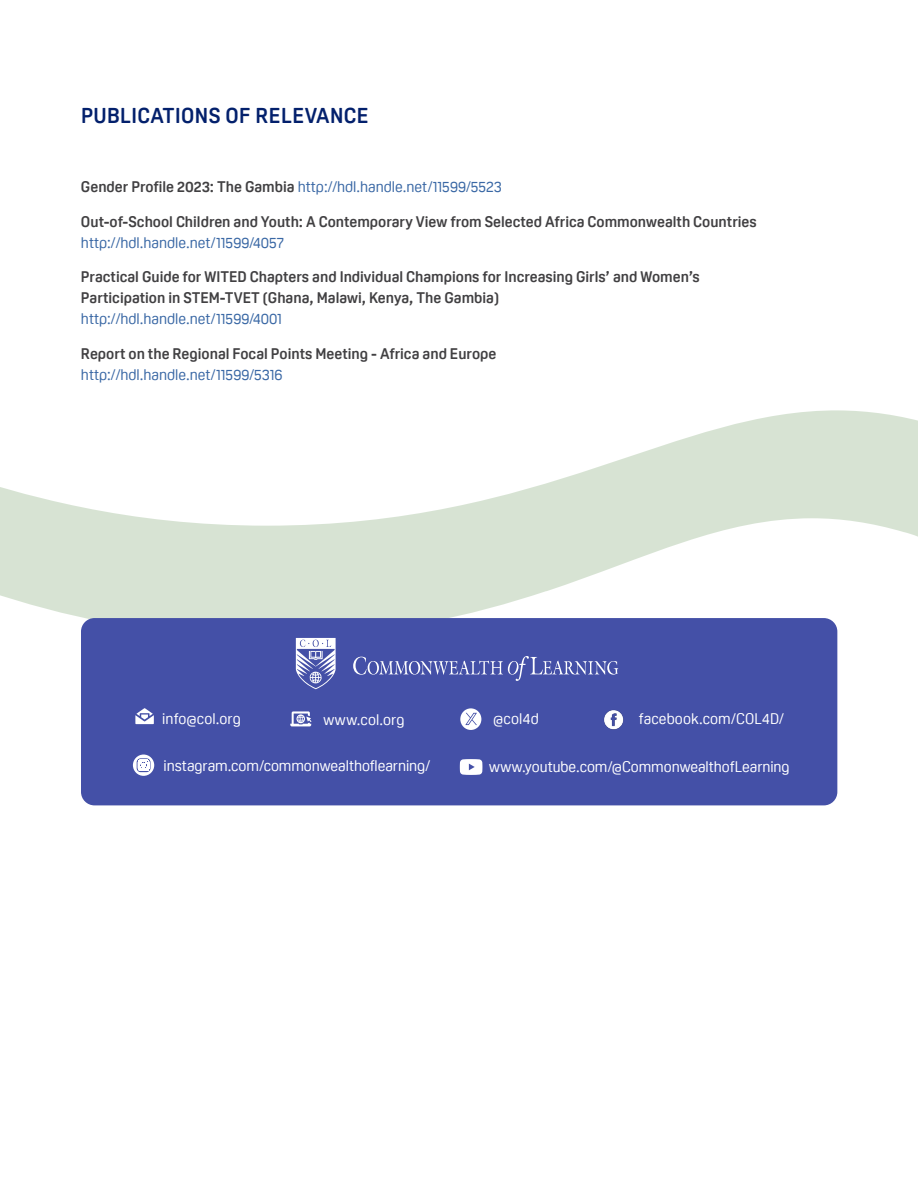
<style>
.page{position:relative;width:918px;height:1188px;background:#fff}
.page>*{position:absolute;margin:0;border:0;box-sizing:border-box;transform-origin:0 0}
.t1{font:700 21px "Oscine";letter-spacing:.02em;color:#03206c}
.t2{font:700 15px/21px "Oscine";color:#414042}
.t3{font:15px "Oscine";color:#3a68a5}
.t4{font:15px "Oscine";color:#fff}
.t5{font:condensed 15px "Helvetica Neue LT Std";letter-spacing:.015em;color:#fff}
.s1{font-weight:700;color:#414042}
</style>
<div class="page">
<svg style="left:0;top:410px;width:918px;height:227px"></svg>
<div style="left:81px;top:618px;width:756px;height:187px;background:#4450a7;border-radius:14px"></div>
<img style="left:604px;top:710px;width:20px;height:20px">
<svg style="left:460px;top:708px;width:21px;height:22px"></svg>
<svg style="left:135px;top:708px;width:19px;height:17px"></svg>
<svg style="left:133px;top:755px;width:21px;height:21px"></svg>
<svg style="left:353px;top:656px;width:265px;height:25px"></svg>
<svg style="left:296px;top:638px;width:40px;height:51px"></svg>
<svg style="left:460px;top:759px;width:22px;height:16px"></svg>
<svg style="left:290px;top:711px;width:21px;height:15px"></svg>
<h1 class="t1" style="left:81px;top:104px;width:289px">PUBLICATIONS OF RELEVANCE</h1>
<p class="t3" style="left:81px;top:178px;width:422px"><span class="s1">Gender Profile 2023: The Gambia</span> http://hdl.handle.net/11599/5523</p>
<p class="t2" style="left:81px;top:211px;width:677px">Out-of-School Children and Youth: A Contemporary View from Selected Africa Commonwealth Countries</p>
<p class="t3" style="left:81px;top:234px;width:204px">http://hdl.handle.net/11599/4057</p>
<p class="t2" style="left:81px;top:266px;width:620px">Practical Guide for WITED Chapters and Individual Champions for Increasing Girls’ and Women’s<br>Participation in STEM-TVET (Ghana, Malawi, Kenya, The Gambia)</p>
<p class="t3" style="left:81px;top:310px;width:203px">http://hdl.handle.net/11599/4001</p>
<p class="t2" style="left:81px;top:343px;width:417px">Report on the Regional Focal Points Meeting - Africa and Europe</p>
<p class="t3" style="left:81px;top:366px;width:203px">http://hdl.handle.net/11599/5316</p>
<p class="t4" style="left:162px;top:710px;width:80px">info@col.org</p>
<p class="t4" style="left:493px;top:710px;width:47px">@col4d</p>
<p class="t4" style="left:639px;top:710px;width:147px">facebook.com/COL4D/</p>
<p class="t4" style="left:164px;top:757px;width:268px">instagram.com/commonwealthoflearning/</p>
<p class="t4" style="left:489px;top:758px;width:302px">www.youtube.com/@CommonwealthofLearning</p>
<p class="t5" style="left:180px;top:710px;width:72px">www.c l.org</p>
<p class="t4" style="left:323px;top:711px;width:82px">www.col.org</p>
</div>
